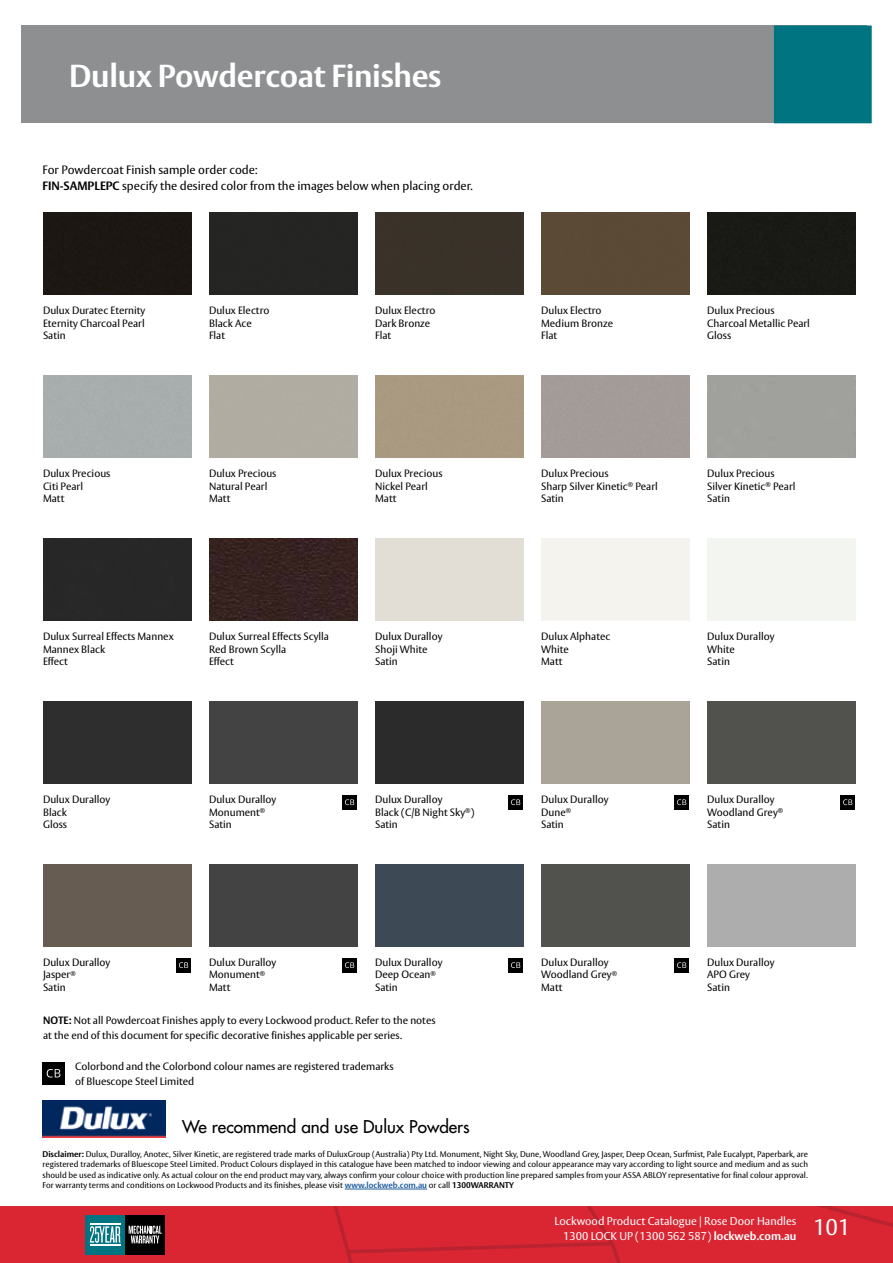
<style>
.page{position:relative;width:893px;height:1263px;background:#fff}
.page>*{position:absolute;margin:0;border:0;box-sizing:border-box;transform-origin:0 0}
.t1{font:700 31.5px "ASSA Vesta";letter-spacing:-.01em;color:#fff}
.t2{font:22.5px "ASSA Vesta";color:#fff}
.t3{font:17.1px "Futura";color:#000}
.t4{font:12px/16.5px "ASSA Vesta";color:#000}
.t5{font:11.25px/15px "ASSA Vesta";color:#fff;text-align:right}
.t6{font:10.5px/12.6px "ASSA Vesta";color:#000}
.t7{font:8.25px/10.5px "ASSA Vesta";color:#000;text-align:justify}
.s1{font-weight:700}
.s2{font-weight:700;color:#215e9e}
</style>
<div class="page">
<svg style="left:0;top:1206px;width:893px;height:57px;background:#cd2934"></svg>
<hr style="left:90px;top:1224px;width:30px;height:1px;background:#fff">
<hr style="left:90px;top:1244px;width:30px;height:1px;background:#fff">
<div style="left:21px;top:26px;width:846px;height:97px;background:#8d8f91"></div>
<div style="left:774px;top:26px;width:98px;height:97px;background:#007481"></div>
<div style="left:43px;top:213px;width:148px;height:82px;background:#1c1713"></div>
<div style="left:209px;top:213px;width:148px;height:82px;background:#252523"></div>
<div style="left:375px;top:213px;width:148px;height:82px;background:#3a3229"></div>
<div style="left:541px;top:213px;width:148px;height:82px;background:#5b4a36"></div>
<div style="left:707px;top:213px;width:148px;height:82px;background:#191915"></div>
<div style="left:43px;top:864px;width:148px;height:82px;background:#665c52"></div>
<div style="left:43px;top:702px;width:148px;height:81px;background:#2e2e2e"></div>
<div style="left:209px;top:864px;width:148px;height:82px;background:#434343"></div>
<div style="left:209px;top:702px;width:148px;height:81px;background:#434343"></div>
<div style="left:375px;top:864px;width:148px;height:82px;background:#3d4955"></div>
<div style="left:375px;top:702px;width:148px;height:81px;background:#2b2b2b"></div>
<div style="left:541px;top:864px;width:148px;height:82px;background:#51524d"></div>
<div style="left:707px;top:702px;width:148px;height:81px;background:#51524d"></div>
<div style="left:43px;top:539px;width:148px;height:82px;background:#272727"></div>
<img style="left:209px;top:539px;width:148px;height:82px">
<img style="left:43px;top:1101px;width:122px;height:36px">
<div style="left:508px;top:795px;width:15px;height:15px;background:#000"></div>
<svg style="left:511px;top:799px;width:9px;height:6px"></svg>
<div style="left:674px;top:958px;width:15px;height:14px;background:#000"></div>
<svg style="left:677px;top:962px;width:9px;height:6px"></svg>
<div style="left:674px;top:795px;width:15px;height:15px;background:#000"></div>
<svg style="left:677px;top:799px;width:9px;height:6px"></svg>
<div style="left:840px;top:795px;width:15px;height:15px;background:#000"></div>
<svg style="left:843px;top:799px;width:9px;height:6px"></svg>
<div style="left:508px;top:958px;width:15px;height:14px;background:#000"></div>
<svg style="left:511px;top:962px;width:9px;height:6px"></svg>
<div style="left:342px;top:958px;width:15px;height:14px;background:#000"></div>
<svg style="left:345px;top:962px;width:9px;height:6px"></svg>
<div style="left:342px;top:795px;width:15px;height:15px;background:#000"></div>
<svg style="left:345px;top:799px;width:9px;height:6px"></svg>
<div style="left:176px;top:958px;width:15px;height:14px;background:#000"></div>
<svg style="left:179px;top:962px;width:9px;height:6px"></svg>
<hr style="left:345px;top:1189px;width:82px;height:1px;background:#215e9e">
<div style="left:43px;top:1062px;width:22px;height:22px;background:#000"></div>
<svg style="left:47px;top:1069px;width:13px;height:8px"></svg>
<h1 class="t1" style="left:69px;top:56px;width:374px">Dulux Powdercoat Finishes</h1>
<p class="t4" style="left:43px;top:162px;width:432px">For Powdercoat Finish sample order code:<br><span class="s1">FIN-SAMPLEPC</span> specify the desired color from the images below when placing order.</p>
<p class="t6" style="left:43px;top:305px;width:104px;text-align:justify">Dulux Duratec Eternity Eternity Charcoal Pearl Satin</p>
<p class="t6" style="left:43px;top:467px;width:69px">Dulux Precious<br>Citi Pearl<br>Matt</p>
<p class="t6" style="left:209px;top:305px;width:62px">Dulux Electro<br>Black Ace<br>Flat</p>
<p class="t6" style="left:375px;top:305px;width:62px">Dulux Electro<br>Dark Bronze<br>Flat</p>
<p class="t6" style="left:541px;top:305px;width:74px">Dulux Electro<br>Medium Bronze<br>Flat</p>
<p class="t6" style="left:707px;top:305px;width:104px">Dulux Precious<br>Charcoal Metallic Pearl<br>Gloss</p>
<p class="t6" style="left:209px;top:468px;width:69px">Dulux Precious<br>Natural Pearl<br>Matt</p>
<p class="t6" style="left:375px;top:467px;width:69px">Dulux Precious<br>Nickel Pearl<br>Matt</p>
<p class="t6" style="left:541px;top:468px;width:118px">Dulux Precious<br>Sharp Silver Kinetic<sup>®</sup> Pearl<br>Satin</p>
<p class="t6" style="left:707px;top:468px;width:90px">Dulux Precious<br>Silver Kinetic<sup>®</sup> Pearl<br>Satin</p>
<p class="t6" style="left:43px;top:630px;width:132px">Dulux Surreal Effects Mannex<br>Mannex Black<br>Effect</p>
<p class="t6" style="left:209px;top:630px;width:121px">Dulux Surreal Effects Scylla<br>Red Brown Scylla<br>Effect</p>
<p class="t6" style="left:375px;top:630px;width:69px">Dulux Duralloy<br>Shoji White<br>Satin</p>
<p class="t6" style="left:541px;top:630px;width:71px">Dulux Alphatec<br>White<br>Matt</p>
<p class="t6" style="left:707px;top:630px;width:69px">Dulux Duralloy<br>White<br>Satin</p>
<p class="t6" style="left:43px;top:793px;width:69px">Dulux Duralloy<br>Black<br>Gloss</p>
<p class="t6" style="left:209px;top:793px;width:69px">Dulux Duralloy<br>Monument<sup>®<br></sup>Satin</p>
<p class="t6" style="left:375px;top:793px;width:101px">Dulux Duralloy<br>Black (C/B Night Sky<sup>®</sup>)<br>Satin</p>
<p class="t6" style="left:541px;top:793px;width:69px">Dulux Duralloy<br>Dune<sup>®<br></sup>Satin</p>
<p class="t6" style="left:707px;top:793px;width:77px">Dulux Duralloy<br>Woodland Grey<sup>®<br></sup>Satin</p>
<p class="t6" style="left:43px;top:956px;width:69px">Dulux Duralloy<br>Jasper<sup>®<br></sup>Satin</p>
<p class="t6" style="left:209px;top:956px;width:69px">Dulux Duralloy<br>Monument<sup>®<br></sup>Matt</p>
<p class="t6" style="left:375px;top:956px;width:69px">Dulux Duralloy<br>Deep Ocean<sup>®<br></sup>Satin</p>
<p class="t6" style="left:541px;top:956px;width:77px">Dulux Duralloy<br>Woodland Grey<sup>®<br></sup>Matt</p>
<p class="t6" style="left:707px;top:956px;width:69px">Dulux Duralloy<br>APO Grey<br>Satin</p>
<p class="t6" style="left:43px;top:1013px;width:394px;line-height:15px"><span class="s1">NOTE:</span> Not all Powdercoat Finishes apply to every Lockwood product. Refer to the notes at the end of this document for specific decorative finishes applicable per series.</p>
<p class="t6" style="left:75px;top:1059px;width:320px;line-height:15px">Colorbond and the Colorbond colour names are registered trademarks of Bluescope Steel Limited</p>
<h3 class="t3" style="left:182px;top:1115px;width:289px">We recommend and use Dulux Powders</h3>
<p class="t7" style="left:43px;top:1149px;width:767px"><span class="s1">Disclaimer:</span> Dulux, Duralloy, Anotec, Silver Kinetic, are registered trade marks of DuluxGroup (Australia) Pty Ltd. Monument, Night Sky, Dune, Woodland Grey, Jasper, Deep Ocean, Surfmist, Pale Eucalypt, Paperbark, are registered trademarks of Bluescope Steel Limited. Product Colours displayed in this catalogue have been matched to indoor viewing and colour appearance may vary according to light source and medium and as such should be used as indicative only. As actual colour on the end product may vary, always confirm your colour choice with production line prepared samples from your ASSA ABLOY representative for final colour approval.<br>For warranty terms and conditions on Lockwood Products and its finishes, please visit <span class="s2">www.lockweb.com.au</span> or call <span class="s1">1300WARRANTY</span></p>
<p class="t5" style="left:555px;top:1214px;width:243px">Lockwood Product Catalogue | Rose Door Handles<br>1300 LOCK UP (1300 562 587) <span class="s1">lockweb.com.au</span></p>
<h2 class="t2" style="left:813px;top:1214px;width:39px">101</h2>
</div>
